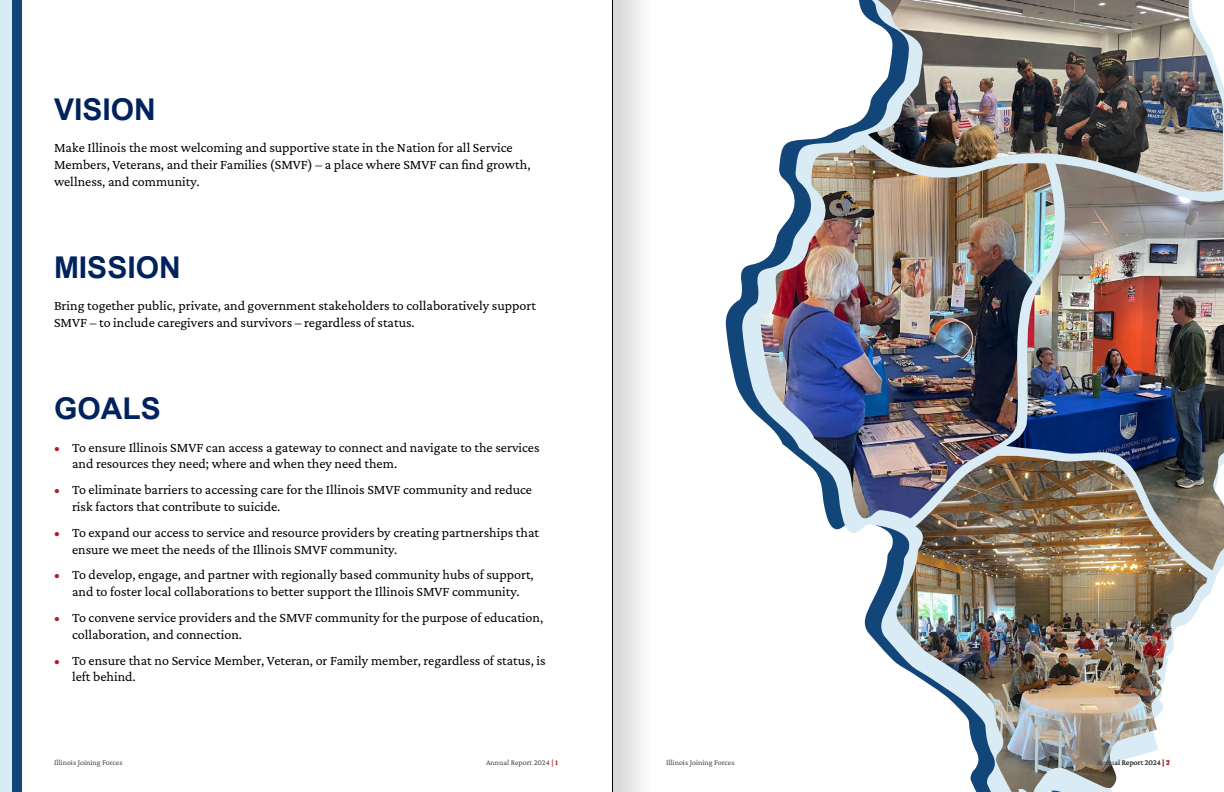
<style>
.page{position:relative;width:1224px;height:792px;background:#fff}
.page>*{position:absolute;margin:0;border:0;box-sizing:border-box;transform-origin:0 0}
.t1{font:700 30px "Arial";color:#00235d}
.t2{font:14px/16.8px "Crimson Pro";color:#000}
.t3{font:8px "Crimson Pro";color:#454545}
.t4{font:700 8px "Crimson Pro";color:#a91f24}
.s1{color:#a91f24}
.s2{font-weight:700;color:#a91f24}
</style>
<div class="page">
<svg style="left:741px;top:0;width:483px;height:662px"></svg>
<img style="left:895px;top:520px;width:312px;height:272px">
<img style="left:1006px;top:164px;width:218px;height:406px">
<img style="left:760px;top:145px;width:296px;height:375px">
<img style="left:868px;top:0;width:355px;height:193px">
<div style="left:0;top:0;width:22px;height:792px;background:#134678"></div>
<div style="left:0;top:0;width:12px;height:792px;background:#d9ebf5"></div>
<div style="left:612px;top:0;width:102px;height:792px;background:linear-gradient(to right,#e4e4e4,#fff)"></div>
<hr style="left:612px;top:0;width:1px;height:792px;background:#000">
<h1 class="t1" style="left:54px;top:90px;width:103px">VISION</h1>
<p class="t2" style="left:54px;top:139px;width:478px">Make Illinois the most welcoming and supportive state in the Nation for all Service<br>Members, Veterans, and their Families (SMVF) – a place where SMVF can find growth, wellness, and community.</p>
<h1 class="t1" style="left:54px;top:248px;width:128px">MISSION</h1>
<p class="t2" style="left:54px;top:297px;width:484px">Bring together public, private, and government stakeholders to collaboratively support<br>SMVF – to include caregivers and survivors – regardless of status.</p>
<h1 class="t1" style="left:54px;top:389px;width:108px">GOALS</h1>
<p class="t2" style="left:72px;top:438px;width:469px;text-indent:-18px"><span class="s1">•</span> To ensure Illinois SMVF can access a gateway to connect and navigate to the services and resources they need; where and when they need them.</p>
<p class="t2" style="left:72px;top:481px;width:462px;text-indent:-18px"><span class="s1">•</span> To eliminate barriers to accessing care for the Illinois SMVF community and reduce risk factors that contribute to suicide.</p>
<p class="t2" style="left:72px;top:524px;width:469px;text-indent:-18px"><span class="s1">•</span> To expand our access to service and resource providers by creating partnerships that ensure we meet the needs of the Illinois SMVF community.</p>
<p class="t2" style="left:54px;top:566px;width:481px;text-align:center"><span class="s1">•</span> To develop, engage, and partner with regionally based community hubs of support, and to foster local collaborations to better support the Illinois SMVF community.</p>
<p class="t2" style="left:72px;top:609px;width:473px;text-indent:-18px"><span class="s1">•</span> To convene service providers and the SMVF community for the purpose of education, collaboration, and connection.</p>
<p class="t2" style="left:72px;top:651px;width:475px;text-indent:-18px"><span class="s1">•</span> To ensure that no Service Member, Veteran, or Family member, regardless of status, is left behind.</p>
<p class="t3" style="left:54px;top:757px;width:70px">Illinois Joining Forces</p>
<p class="t3" style="left:486px;top:757px;width:73px">Annual Report 2024 <span class="s2">| 1</span></p>
<p class="t3" style="left:666px;top:757px;width:70px">Illinois Joining Forces</p>
<p class="t3" style="left:1097px;top:757px;width:74px">Annual Report 2024 <span class="s2">| 7</span></p>
<p class="t4" style="left:1166px;top:757px;width:6px">2</p>
</div>
